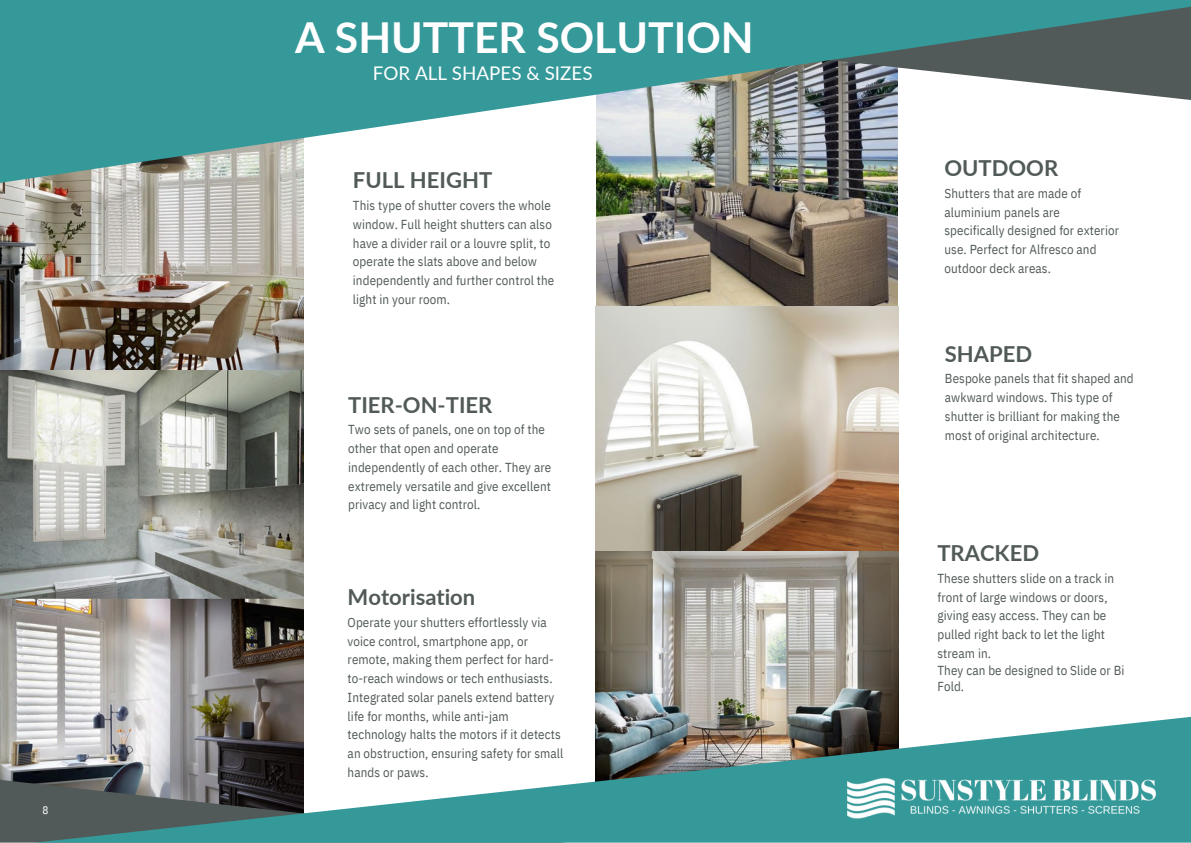
<style>
.page{position:relative;width:1191px;height:843px;background:#fff}
.page>*{position:absolute;margin:0;border:0;box-sizing:border-box;transform-origin:0 0}
.t1{font:700 42.6px "Lato";color:#fff}
.t2{font:700 22px "Lato";color:#515a58}
.t3{font:18.8px "Lato";color:#fff}
.t4{font:13px/18.8px "IBM Plex Sans Cond";letter-spacing:.01em;color:#515a58}
.t5{font:11px "IBM Plex Sans Cond";color:#fff}
</style>
<div class="page">
<img style="left:596px;top:183px;width:301px;height:123px">
<img style="left:0;top:183px;width:303px;height:596px">
<img style="left:595px;top:306px;width:303px;height:410px">
<svg style="left:0;top:0;width:1190px;height:183px;fill:#359899"></svg>
<div style="left:0;top:779px;width:34px;height:63px;background:#515a58"></div>
<svg style="left:34px;top:716px;width:1156px;height:126px"></svg>
<img style="left:837px;top:767px;width:328px;height:60px">
<p class="t5" style="left:43px;top:802px;width:7px">8</p>
<p class="t1" style="left:295px;top:11px;width:460px">A SHUTTER SOLUTION</p>
<p class="t3" style="left:373px;top:61px;width:221px">FOR ALL SHAPES &amp; SIZES</p>
<p class="t2" style="left:353px;top:167px;width:141px">FULL HEIGHT</p>
<p class="t4" style="left:353px;top:196px;width:203px">This type of shutter covers the whole window. Full height shutters can also have a divider rail or a louvre split, to operate the slats above and below independently and further control the light in your room.</p>
<p class="t2" style="left:348px;top:390px;width:146px">TIER-ON-TIER</p>
<p class="t4" style="left:348px;top:420px;width:205px">Two sets of panels, one on top of the other that open and operate independently of each other. They are extremely versatile and give excellent privacy and light control.</p>
<p class="t2" style="left:347px;top:583px;width:129px">Motorisation</p>
<p class="t4" style="left:347px;top:612px;width:217px">Operate your shutters effortlessly via voice control, smartphone app, or remote, making them perfect for hard&shy;to-reach windows or tech enthusiasts.<br>Integrated solar panels extend battery life for months, while anti-jam technology halts the motors if it detects an obstruction, ensuring safety for small hands or paws.</p>
<p class="t2" style="left:944px;top:154px;width:115px">OUTDOOR</p>
<p class="t4" style="left:944px;top:183px;width:176px">Shutters that are made of aluminium panels are specifically designed for exterior use. Perfect for Alfresco and outdoor deck areas.</p>
<p class="t2" style="left:944px;top:340px;width:89px">SHAPED</p>
<p class="t4" style="left:944px;top:369px;width:190px">Bespoke panels that fit shaped and awkward windows. This type of shutter is brilliant for making the most of original architecture.</p>
<p class="t2" style="left:937px;top:539px;width:103px">TRACKED</p>
<p class="t4" style="left:937px;top:568px;width:178px">These shutters slide on a track in front of large windows or doors, giving easy access. They can be pulled right back to let the light stream in.</p>
<p class="t4" style="left:937px;top:662px;width:189px;line-height:15.8px">They can be designed to Slide or Bi<br>Fold.</p>
</div>
